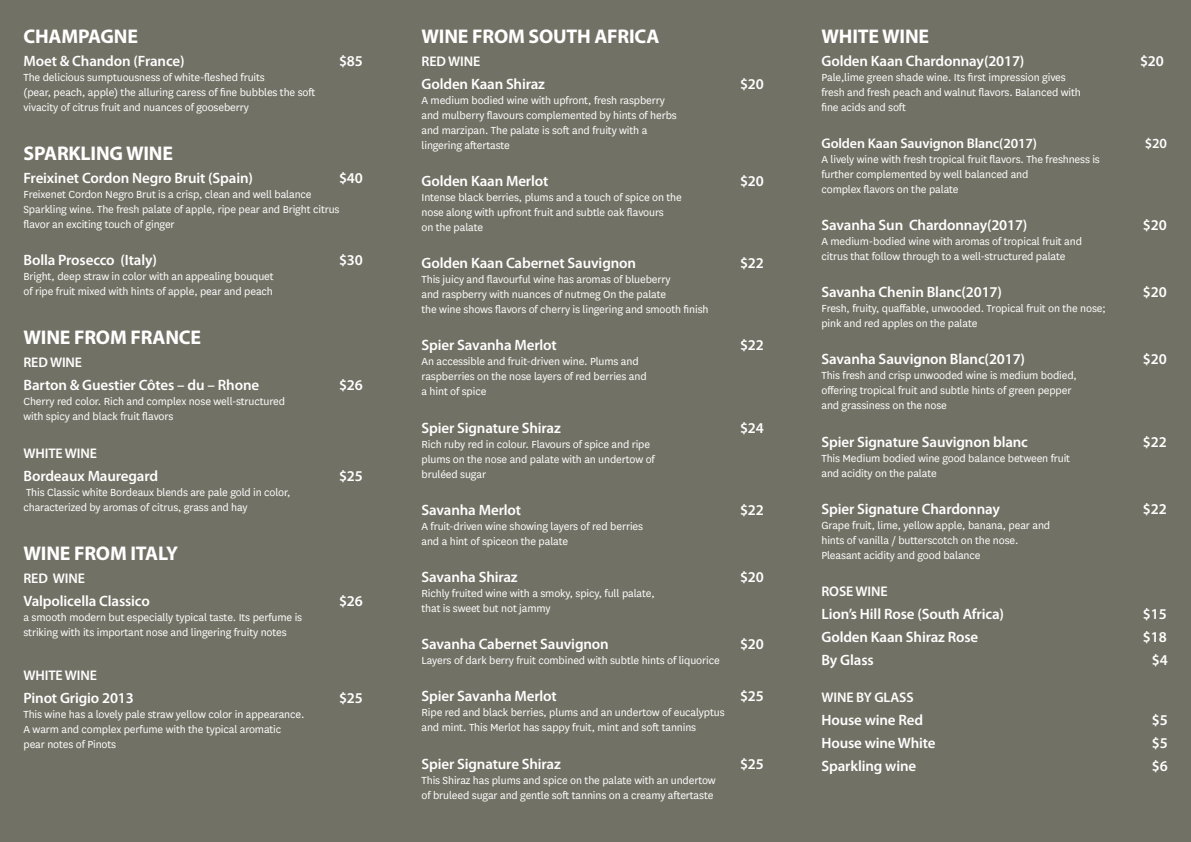
<style>
.page{position:relative;width:1191px;height:842px;background:#727165}
.page>*{position:absolute;margin:0;border:0;box-sizing:border-box;transform-origin:0 0}
.t1{font:700 19.9px "Myriad Pro";letter-spacing:-.01em;color:#fff}
.t2{font:600 15px "Myriad Pro";letter-spacing:-.01em;color:#fff}
.t3{font:600 14px "Myriad Pro";letter-spacing:-.01em;color:#fff}
.t4{font:12px/15px "National";letter-spacing:-.01em;color:#fff}
</style>
<div class="page">
<h1 class="t1" style="left:23px;top:23px;width:116px">CHAMPAGNE</h1>
<p class="t2" style="left:23px;top:51px;width:163px">Moet &amp; Chandon (France)</p>
<p class="t2" style="left:339px;top:51px;width:25px">$85</p>
<p class="t4" style="left:23px;top:69px;width:293px">The delicious sumptuousness of white-fleshed fruits<br>(pear, peach, apple) the alluring caress of fine bubbles the soft vivacity of citrus fruit and nuances of gooseberry</p>
<h1 class="t1" style="left:23px;top:140px;width:151px">SPARKLING WINE</h1>
<p class="t2" style="left:23px;top:168px;width:231px">Freixinet Cordon Negro Bruit (Spain)</p>
<p class="t2" style="left:339px;top:168px;width:25px">$40</p>
<p class="t4" style="left:23px;top:186px;width:317px">Freixenet Cordon Negro Brut is a crisp, clean and well balance<br>Sparkling wine. The fresh palate of apple, ripe pear and Bright citrus flavor an exciting touch of ginger</p>
<p class="t2" style="left:23px;top:251px;width:135px">Bolla Prosecco (Italy)</p>
<p class="t2" style="left:339px;top:251px;width:25px">$30</p>
<p class="t4" style="left:23px;top:268px;width:252px">Bright, deep straw in color with an appealing bouquet of ripe fruit mixed with hints of apple, pear and peach</p>
<h1 class="t1" style="left:23px;top:325px;width:179px">WINE FROM FRANCE</h1>
<p class="t3" style="left:23px;top:354px;width:60px">RED WINE</p>
<p class="t2" style="left:23px;top:376px;width:237px">Barton &amp; Guestier Côtes – du – Rhone</p>
<p class="t2" style="left:339px;top:376px;width:25px">$26</p>
<p class="t4" style="left:23px;top:394px;width:263px">Cherry red color. Rich and complex nose well-structured with spicy and black fruit flavors</p>
<p class="t3" style="left:23px;top:444px;width:75px">WHITE WINE</p>
<p class="t2" style="left:23px;top:466px;width:136px">Bordeaux Mauregard</p>
<p class="t2" style="left:339px;top:466px;width:25px">$25</p>
<p class="t4" style="left:23px;top:484px;width:268px">This Classic white Bordeaux blends are pale gold in color, characterized by aromas of citrus, grass and hay</p>
<h1 class="t1" style="left:23px;top:540px;width:156px">WINE FROM ITALY</h1>
<p class="t3" style="left:23px;top:569px;width:63px">RED WINE</p>
<p class="t2" style="left:23px;top:591px;width:128px">Valpolicella Classico</p>
<p class="t2" style="left:339px;top:591px;width:25px">$26</p>
<p class="t4" style="left:23px;top:609px;width:280px">a smooth modern but especially typical taste. Its perfume is striking with its important nose and lingering fruity notes</p>
<p class="t3" style="left:23px;top:666px;width:75px">WHITE WINE</p>
<p class="t2" style="left:23px;top:688px;width:112px">Pinot Grigio 2013</p>
<p class="t2" style="left:339px;top:688px;width:25px">$25</p>
<p class="t4" style="left:23px;top:706px;width:282px">This wine has a lovely pale straw yellow color in appearance.<br>A warm and complex perfume with the typical aromatic pear notes of Pinots</p>
<h1 class="t1" style="left:421px;top:23px;width:239px">WINE FROM SOUTH AFRICA</h1>
<p class="t3" style="left:421px;top:52px;width:60px">RED WINE</p>
<p class="t2" style="left:421px;top:74px;width:125px">Golden Kaan Shiraz</p>
<p class="t2" style="left:740px;top:74px;width:25px">$20</p>
<p class="t4" style="left:421px;top:92px;width:257px">A medium bodied wine with upfront, fresh raspberry and mulberry flavours complemented by hints of herbs and marzipan. The palate is soft and fruity with a lingering aftertaste</p>
<p class="t2" style="left:421px;top:171px;width:128px">Golden Kaan Merlot</p>
<p class="t2" style="left:740px;top:171px;width:25px">$20</p>
<p class="t4" style="left:421px;top:189px;width:262px">Intense black berries, plums and a touch of spice on the nose along with upfront fruit and subtle oak flavours<br>on the palate</p>
<p class="t2" style="left:421px;top:254px;width:216px">Golden Kaan Cabernet Sauvignon</p>
<p class="t2" style="left:740px;top:254px;width:25px">$22</p>
<p class="t4" style="left:421px;top:271px;width:288px">This juicy and flavourful wine has aromas of blueberry<br>and raspberry with nuances of nutmeg On the palate<br>the wine shows flavors of cherry is lingering and smooth finish</p>
<p class="t2" style="left:421px;top:336px;width:137px">Spier Savanha Merlot</p>
<p class="t2" style="left:740px;top:336px;width:25px">$22</p>
<p class="t4" style="left:421px;top:354px;width:227px">An accessible and fruit-driven wine. Plums and raspberries on the nose layers of red berries and a hint of spice</p>
<p class="t2" style="left:421px;top:418px;width:141px">Spier Signature Shiraz</p>
<p class="t2" style="left:740px;top:418px;width:25px">$24</p>
<p class="t4" style="left:421px;top:436px;width:235px">Rich ruby red in colour. Flavours of spice and ripe plums on the nose and palate with an undertow of bruléed sugar</p>
<p class="t2" style="left:421px;top:500px;width:101px">Savanha Merlot</p>
<p class="t2" style="left:740px;top:500px;width:25px">$22</p>
<p class="t4" style="left:421px;top:518px;width:223px">A fruit-driven wine showing layers of red berries and a hint of spiceon the palate</p>
<p class="t2" style="left:421px;top:567px;width:98px">Savanha Shiraz</p>
<p class="t2" style="left:740px;top:567px;width:25px">$20</p>
<p class="t4" style="left:421px;top:585px;width:235px">Richly fruited wine with a smoky, spicy, full palate, that is sweet but not jammy</p>
<p class="t2" style="left:421px;top:635px;width:189px">Savanha Cabernet Sauvignon</p>
<p class="t2" style="left:740px;top:635px;width:25px">$20</p>
<p class="t4" style="left:421px;top:652px;width:300px">Layers of dark berry fruit combined with subtle hints of liquorice</p>
<p class="t2" style="left:421px;top:687px;width:137px">Spier Savanha Merlot</p>
<p class="t2" style="left:740px;top:687px;width:25px">$25</p>
<p class="t4" style="left:421px;top:705px;width:304px">Ripe red and black berries, plums and an undertow of eucalyptus and mint. This Merlot has sappy fruit, mint and soft tannins</p>
<p class="t2" style="left:421px;top:754px;width:141px">Spier Signature Shiraz</p>
<p class="t2" style="left:740px;top:754px;width:25px">$25</p>
<p class="t4" style="left:421px;top:772px;width:296px">This Shiraz has plums and spice on the palate with an undertow of bruleed sugar and gentle soft tannins on a creamy aftertaste</p>
<h1 class="t1" style="left:821px;top:23px;width:109px">WHITE WINE</h1>
<p class="t2" style="left:821px;top:51px;width:204px">Golden Kaan Chardonnay(2017)</p>
<p class="t2" style="left:1140px;top:51px;width:25px">$20</p>
<p class="t4" style="left:821px;top:69px;width:261px">Pale,lime green shade wine. Its first impression gives fresh and fresh peach and walnut flavors. Balanced with fine acids and soft</p>
<p class="t3" style="left:821px;top:134px;width:217px">Golden Kaan Sauvignon Blanc(2017)</p>
<p class="t3" style="left:1144px;top:134px;width:24px">$20</p>
<p class="t4" style="left:821px;top:151px;width:280px">A lively wine with fresh tropical fruit flavors. The freshness is further complemented by well balanced and<br>complex flavors on the palate</p>
<p class="t2" style="left:821px;top:215px;width:207px">Savanha Sun Chardonnay(2017)</p>
<p class="t2" style="left:1143px;top:215px;width:25px">$20</p>
<p class="t4" style="left:821px;top:233px;width:262px">A medium-bodied wine with aromas of tropical fruit and citrus that follow through to a well-structured palate</p>
<p class="t2" style="left:821px;top:283px;width:182px">Savanha Chenin Blanc(2017)</p>
<p class="t2" style="left:1143px;top:283px;width:25px">$20</p>
<p class="t4" style="left:821px;top:301px;width:286px">Fresh, fruity, quaffable, unwooded. Tropical fruit on the nose; pink and red apples on the palate</p>
<p class="t2" style="left:821px;top:350px;width:205px">Savanha Sauvignon Blanc(2017)</p>
<p class="t2" style="left:1143px;top:350px;width:25px">$20</p>
<p class="t4" style="left:821px;top:368px;width:257px">This fresh and crisp unwooded wine is medium bodied, offering tropical fruit and subtle hints of green pepper and grassiness on the nose</p>
<p class="t2" style="left:821px;top:432px;width:208px">Spier Signature Sauvignon blanc</p>
<p class="t2" style="left:1143px;top:432px;width:25px">$22</p>
<p class="t4" style="left:821px;top:450px;width:250px">This Medium bodied wine good balance between fruit and acidity on the palate</p>
<p class="t2" style="left:821px;top:499px;width:180px">Spier Signature Chardonnay</p>
<p class="t2" style="left:1143px;top:499px;width:25px">$22</p>
<p class="t4" style="left:821px;top:517px;width:230px">Grape fruit, lime, yellow apple, banana, pear and hints of vanilla / butterscotch on the nose.<br>Pleasant acidity and good balance</p>
<p class="t3" style="left:821px;top:582px;width:68px">ROSE WINE</p>
<p class="t2" style="left:821px;top:604px;width:184px">Lion’s Hill Rose (South Africa)</p>
<p class="t2" style="left:1143px;top:604px;width:25px">$15</p>
<p class="t2" style="left:821px;top:627px;width:158px">Golden Kaan Shiraz Rose</p>
<p class="t2" style="left:1143px;top:627px;width:25px">$18</p>
<p class="t2" style="left:821px;top:650px;width:54px">By Glass</p>
<p class="t2" style="left:1151px;top:650px;width:17px">$4</p>
<p class="t3" style="left:821px;top:689px;width:94px">WINE BY GLASS</p>
<p class="t2" style="left:821px;top:711px;width:103px">House wine Red</p>
<p class="t2" style="left:1151px;top:711px;width:17px">$5</p>
<p class="t2" style="left:821px;top:734px;width:116px">House wine White</p>
<p class="t2" style="left:1151px;top:734px;width:17px">$5</p>
<p class="t2" style="left:821px;top:757px;width:96px">Sparkling wine</p>
<p class="t2" style="left:1151px;top:757px;width:17px">$6</p>
</div>
